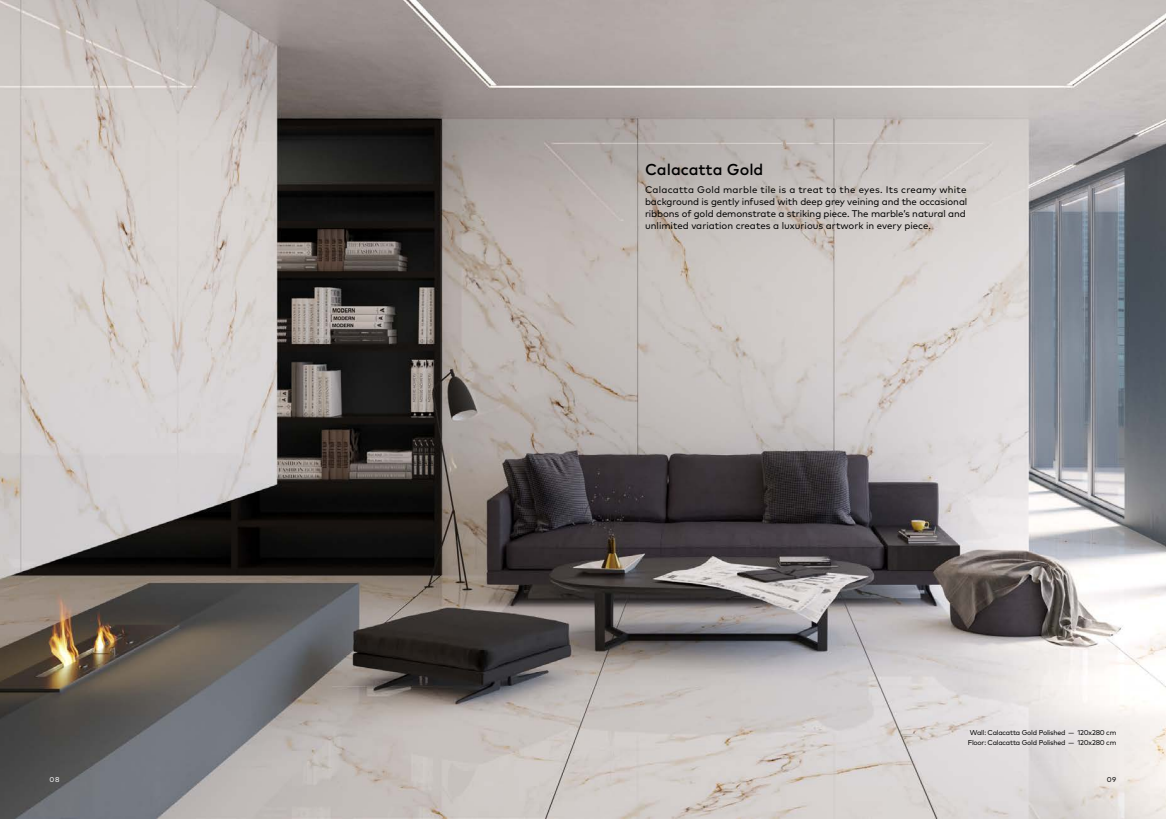
<style>
.page{position:relative;width:1166px;height:819px;background:#fff}
.page>*{position:absolute;margin:0;border:0;box-sizing:border-box;transform-origin:0 0}
.t1{font:500 15.75px "Mark Pro";color:#000}
.t2{font:9.62px/12.2px "Mark Pro";letter-spacing:-.01em;color:#000}
.t3{font:7px/9.6px "Mark Pro";letter-spacing:-.03em;color:#000;text-align:center}
.t4{font:7px "Mark Pro";color:#fff}
</style>
<div class="page">
<img style="left:0;top:0;width:1166px;height:819px">
<h1 class="t1" style="left:645px;top:157px;width:120px">Calacatta Gold</h1>
<p class="t2" style="left:645px;top:182px;width:324px">Calacatta Gold marble tile is a treat to the eyes. Its creamy white background is gently infused with deep grey veining and the occasional ribbons of gold demonstrate a striking piece. The marble’s natural and unlimited variation creates a luxurious artwork in every piece.</p>
<p class="t3" style="left:968px;top:727px;width:150px">Wall: Calacatta Gold Polished — 120x280 cm<br>Floor: Calacatta Gold Polished — 120x280 cm</p>
<p class="t4" style="left:50px;top:774px;width:11px">08</p>
<p class="t3" style="left:1107px;top:774px;width:11px">09</p>
</div>
